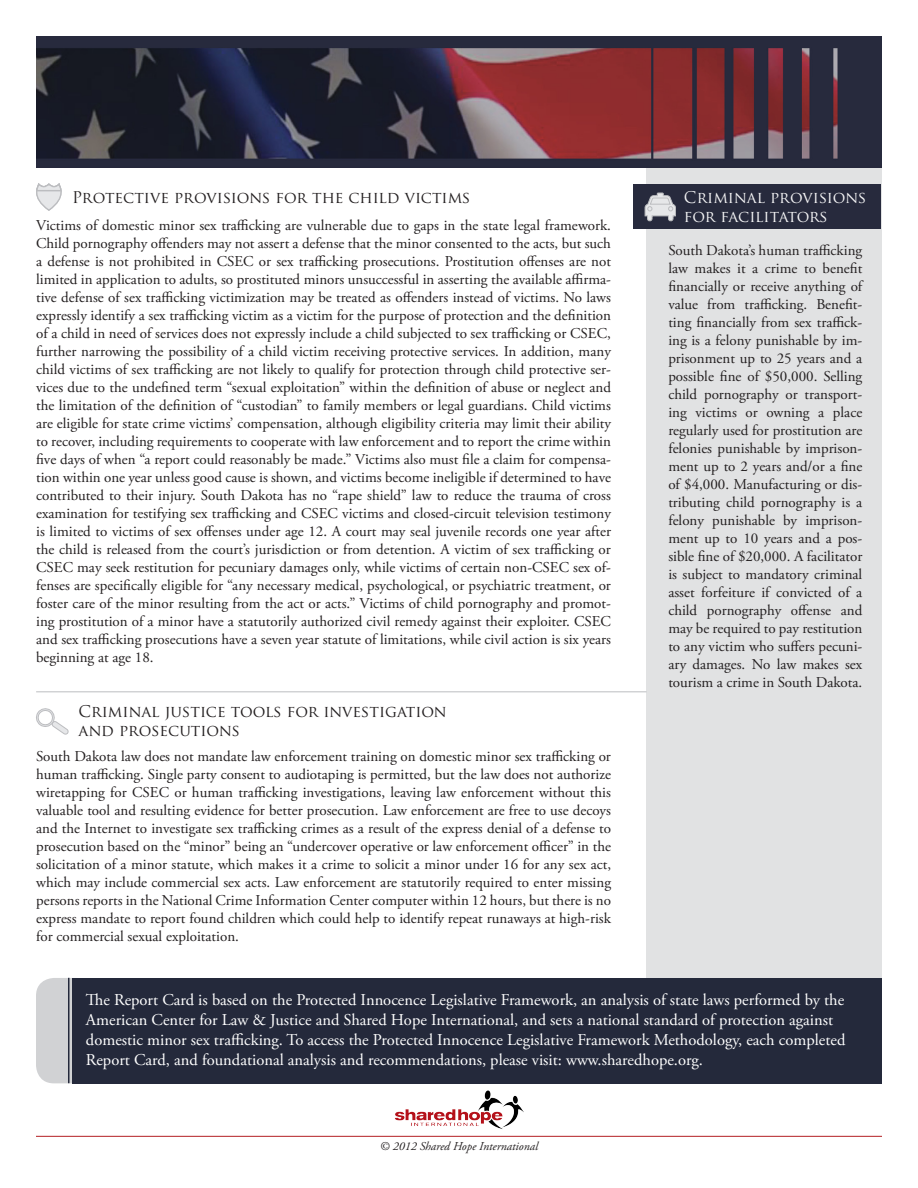
<style>
.page{position:relative;width:918px;height:1188px;background:#fff}
.page>*{position:absolute;margin:0;border:0;box-sizing:border-box;transform-origin:0 0}
.t1{font:16.5px/19.8px "Adobe Garamond Pro";color:#fff}
.t2{font:15.75px "Trajan Pro";color:#231f20}
.t3{font:15.75px/18.9px "Trajan Pro";color:#f5f5f6}
.t4{font:15px/18px "Adobe Garamond Pro";color:#231f20;text-align:justify}
.t5{font:italic 12px "Adobe Garamond Pro";color:#231f20}
</style>
<div class="page">
<div style="left:647px;top:165px;width:235px;height:881px;background:#e1e2e3"></div>
<div style="left:633px;top:185px;width:248px;height:44px;background:#272a3d"></div>
<img style="left:36px;top:36px;width:846px;height:132px">
<hr style="left:36px;top:691px;width:611px;height:1px;background:#bcbdc0">
<svg style="left:36px;top:708px;width:32px;height:27px"></svg>
<svg style="left:36px;top:183px;width:26px;height:28px"></svg>
<svg style="left:644px;top:192px;width:32px;height:30px"></svg>
<hr style="left:36px;top:1136px;width:846px;height:1px;background:#b41f23">
<img style="left:395px;top:1090px;width:129px;height:39px">
<div style="left:36px;top:978px;width:57px;height:105px;background:#d1d2d4;border-radius:18px"></div>
<div style="left:72px;top:978px;width:810px;height:105px;background:#24293b"></div>
<hr style="left:68px;top:978px;width:1px;height:105px;background:#24293b">
<p class="t2" style="left:72px;top:187px;width:400px">Protective provisions for the child victims</p>
<p class="t3" style="left:684px;top:187px;width:184px">Criminal provisions for facilitators</p>
<p class="t4" style="left:36px;top:217px;width:576px">Victims of domestic minor sex trafficking are vulnerable due to gaps in the state legal framework.<br>Child pornography offenders may not assert a defense that the minor consented to the acts, but such a defense is not prohibited in CSEC or sex trafficking prosecutions. Prostitution offenses are not limited in application to adults, so prostituted minors unsuccessful in asserting the available affirma&shy;tive defense of sex trafficking victimization may be treated as offenders instead of victims. No laws expressly identify a sex trafficking victim as a victim for the purpose of protection and the definition of a child in need of services does not expressly include a child subjected to sex trafficking or CSEC, further narrowing the possibility of a child victim receiving protective services. In addition, many child victims of sex trafficking are not likely to qualify for protection through child protective ser&shy;vices due to the undefined term “sexual exploitation” within the definition of abuse or neglect and the limitation of the definition of “custodian” to family members or legal guardians. Child victims are eligible for state crime victims’ compensation, although eligibility criteria may limit their ability to recover, including requirements to cooperate with law enforcement and to report the crime within five days of when “a report could reasonably be made.” Victims also must file a claim for compensa&shy;tion within one year unless good cause is shown, and victims become ineligible if determined to have contributed to their injury. South Dakota has no “rape shield” law to reduce the trauma of cross examination for testifying sex trafficking and CSEC victims and closed-circuit television testimony is limited to victims of sex offenses under age 12. A court may seal juvenile records one year after the child is released from the court’s jurisdiction or from detention. A victim of sex trafficking or CSEC may seek restitution for pecuniary damages only, while victims of certain non-CSEC sex of&shy;fenses are specifically eligible for “any necessary medical, psychological, or psychiatric treatment, or foster care of the minor resulting from the act or acts.” Victims of child pornography and promot&shy;ing prostitution of a minor have a statutorily authorized civil remedy against their exploiter. CSEC and sex trafficking prosecutions have a seven year statute of limitations, while civil action is six years beginning at age 18.</p>
<p class="t2" style="left:79px;top:701px;width:370px">Criminal justice tools for investigation</p>
<p class="t2" style="left:79px;top:720px;width:163px">and prosecutions</p>
<p class="t4" style="left:668px;top:242px;width:195px">South Dakota’s human trafficking law makes it a crime to benefit financially or receive anything of value from trafficking. Benefit&shy;ting financially from sex traffick&shy;ing is a felony punishable by im&shy;prisonment up to 25 years and a possible fine of $50,000. Selling child pornography or transport&shy;ing victims or owning a place regularly used for prostitution are felonies punishable by imprison&shy;ment up to 2 years and/or a fine of $4,000. Manufacturing or dis&shy;tributing child pornography is a felony punishable by imprison&shy;ment up to 10 years and a pos&shy;sible fine of $20,000. A facilitator is subject to mandatory criminal asset forfeiture if convicted of a child pornography offense and may be required to pay restitution to any victim who suffers pecuni&shy;ary damages. No law makes sex tourism a crime in South Dakota.</p>
<p class="t4" style="left:36px;top:748px;width:576px">South Dakota law does not mandate law enforcement training on domestic minor sex trafficking or human trafficking. Single party consent to audiotaping is permitted, but the law does not authorize wiretapping for CSEC or human trafficking investigations, leaving law enforcement without this valuable tool and resulting evidence for better prosecution. Law enforcement are free to use decoys and the Internet to investigate sex trafficking crimes as a result of the express denial of a defense to prosecution based on the “minor” being an “undercover operative or law enforcement officer” in the solicitation of a minor statute, which makes it a crime to solicit a minor under 16 for any sex act, which may include commercial sex acts. Law enforcement are statutorily required to enter missing persons reports in the National Crime Information Center computer within 12 hours, but there is no express mandate to report found children which could help to identify repeat runaways at high-risk for commercial sexual exploitation.</p>
<p class="t1" style="left:86px;top:991px;width:761px">The Report Card is based on the Protected Innocence Legislative Framework, an analysis of state laws performed by the American Center for Law &amp; Justice and Shared Hope International, and sets a national standard of protection against domestic minor sex trafficking. To access the Protected Innocence Legislative Framework Methodology, each completed Report Card, and foundational analysis and recommendations, please visit: www.sharedhope.org.</p>
<p class="t5" style="left:380px;top:1139px;width:160px">© 2012 Shared Hope International</p>
</div>
